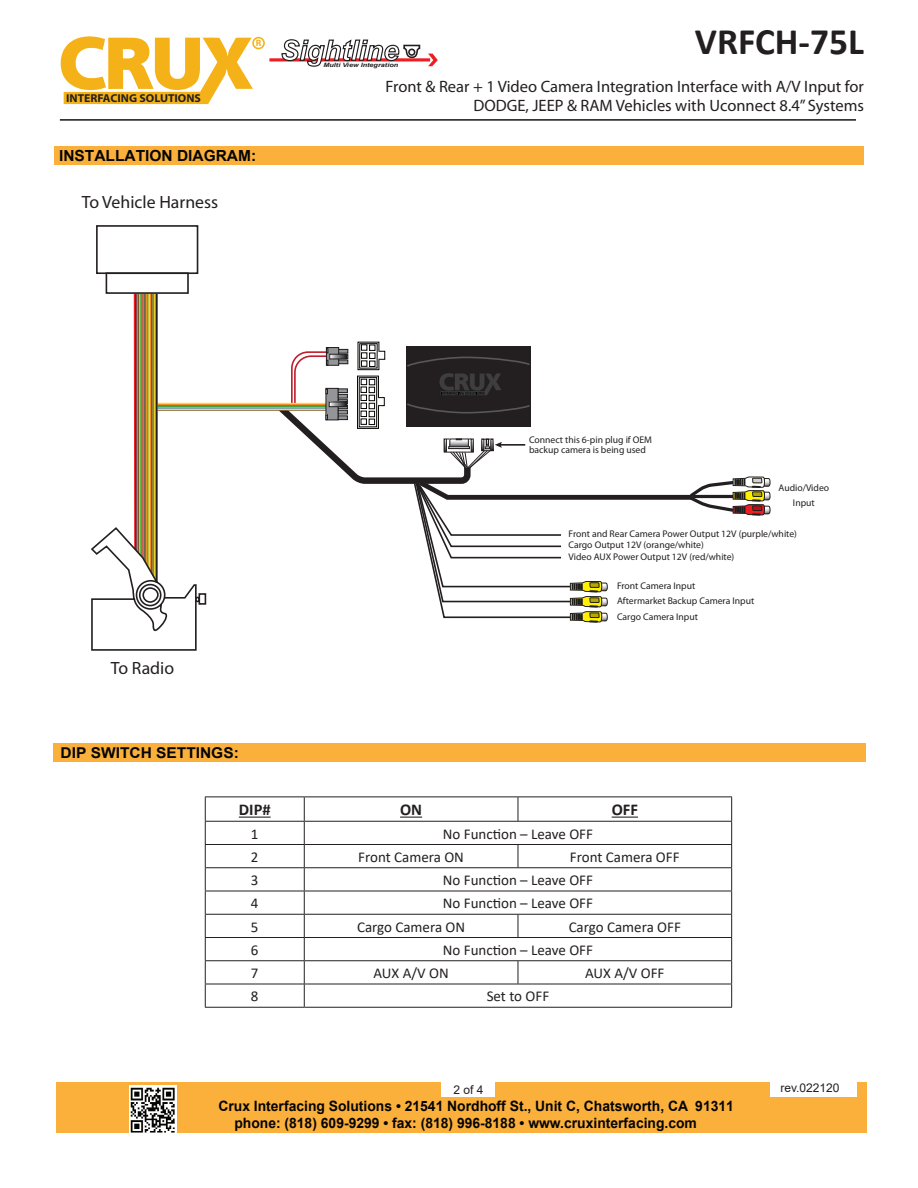
<style>
.page{position:relative;width:918px;height:1188px;background:#fff}
.page>*{position:absolute;margin:0;border:0;box-sizing:border-box;transform-origin:0 0}
.t1{font:700 37.5px "Calibri";color:#231f20}
.t2{font:italic 700 28.05px "Arial";color:#fff}
.t3{font:17.7px "Myriad Pro";color:#231f20}
.t4{font:16.5px "Myriad Pro";color:#231f20}
.t5{font:700 16.5px "Calibri";color:#231f20}
.t6{font:700 15.3px "Arial";color:#050504}
.t7{font:15px "Calibri";color:#231f20}
.t8{font:700 14.85px "Arial";color:#050504;scale:1.04 1}
.t9{font:700 14.25px/17.1px "Arial";color:#050504}
.t10{font:12px "Arial";color:#231f20}
.t11{font:700 11.4px "Myriad Pro";color:#231f20}
.t12{font:9.75px/15.3px "Myriad Pro";color:#231f20}
.t13{font:700 9.3px "Myriad Pro";color:#f5b218}
.t14{font:italic 700 5.85px "Arial";color:#231f20;scale:1.23 1}
</style>
<div class="page">
<div style="left:56px;top:1082px;width:810px;height:51px;background:#fbb03c"></div>
<img style="left:129px;top:1085px;width:48px;height:48px">
<div style="left:441px;top:1077px;width:54px;height:20px;background:#fff"></div>
<div style="left:770px;top:1077px;width:87px;height:20px;background:#fff"></div>
<div style="left:54px;top:146px;width:810px;height:18px;background:#fbb03c"></div>
<hr style="left:60px;top:119px;width:796px;height:2px;background:#231f20">
<svg style="left:61px;top:36px;width:192px;height:68px"></svg>
<div style="left:252px;top:37px;width:13px;height:12px;border:2px solid #f5b218;border-radius:50%"></div>
<hr style="left:269px;top:58px;width:161px;height:3px;background:#ee1d23">
<svg style="left:428px;top:54px;width:10px;height:12px"></svg>
<svg style="left:281px;top:39px;width:140px;height:28px"></svg>
<div style="left:408px;top:49px;width:7px;height:7px;border:2px solid #231f20;border-radius:50%"></div>
<div style="left:96px;top:225px;width:102px;height:49px;border:2px solid #231f20"></div>
<div style="left:106px;top:272px;width:83px;height:22px;border:2px solid #231f20"></div>
<svg style="left:91px;top:294px;width:680px;height:357px"></svg>
<div style="left:53px;top:744px;width:813px;height:18px;background:#fbb03c"></div>
<hr style="left:205px;top:796px;width:99px;height:1px;background:#231f20">
<hr style="left:304px;top:796px;width:214px;height:1px;background:#231f20">
<hr style="left:518px;top:796px;width:214px;height:1px;background:#231f20">
<svg style="left:518px;top:797px;width:1px;height:24px"></svg>
<hr style="left:205px;top:821px;width:99px;height:1px;background:#231f20">
<hr style="left:304px;top:821px;width:214px;height:1px;background:#231f20">
<hr style="left:518px;top:821px;width:214px;height:1px;background:#231f20">
<hr style="left:205px;top:844px;width:99px;height:1px;background:#231f20">
<hr style="left:304px;top:844px;width:214px;height:1px;background:#231f20">
<hr style="left:518px;top:844px;width:214px;height:1px;background:#231f20">
<svg style="left:518px;top:845px;width:1px;height:22px"></svg>
<hr style="left:205px;top:867px;width:99px;height:1px;background:#231f20">
<hr style="left:304px;top:867px;width:214px;height:1px;background:#231f20">
<hr style="left:518px;top:867px;width:214px;height:1px;background:#231f20">
<hr style="left:205px;top:891px;width:99px;height:1px;background:#231f20">
<hr style="left:304px;top:891px;width:214px;height:1px;background:#231f20">
<hr style="left:518px;top:891px;width:214px;height:1px;background:#231f20">
<hr style="left:205px;top:914px;width:99px;height:1px;background:#231f20">
<hr style="left:304px;top:914px;width:214px;height:1px;background:#231f20">
<hr style="left:518px;top:914px;width:214px;height:1px;background:#231f20">
<svg style="left:518px;top:915px;width:1px;height:22px"></svg>
<hr style="left:205px;top:937px;width:99px;height:1px;background:#231f20">
<hr style="left:304px;top:937px;width:214px;height:1px;background:#231f20">
<hr style="left:518px;top:937px;width:214px;height:1px;background:#231f20">
<hr style="left:205px;top:960px;width:99px;height:1px;background:#231f20">
<hr style="left:304px;top:960px;width:214px;height:1px;background:#231f20">
<hr style="left:518px;top:960px;width:214px;height:1px;background:#231f20">
<svg style="left:518px;top:961px;width:1px;height:23px"></svg>
<hr style="left:205px;top:984px;width:99px;height:1px;background:#231f20">
<svg style="left:205px;top:797px;width:1px;height:210px"></svg>
<hr style="left:304px;top:984px;width:214px;height:1px;background:#231f20">
<svg style="left:304px;top:797px;width:1px;height:210px"></svg>
<hr style="left:518px;top:984px;width:214px;height:1px;background:#231f20">
<svg style="left:731px;top:797px;width:1px;height:210px"></svg>
<hr style="left:205px;top:1007px;width:99px;height:1px;background:#231f20">
<hr style="left:304px;top:1007px;width:214px;height:1px;background:#231f20">
<hr style="left:518px;top:1007px;width:214px;height:1px;background:#231f20">
<hr style="left:239px;top:817px;width:32px;height:1px;background:#231f20">
<svg style="left:400px;top:817px;width:22px;height:1px"></svg>
<svg style="left:612px;top:817px;width:26px;height:1px"></svg>
<p class="t11" style="left:66px;top:91px;width:136px">INTERFACING SOLUTIONS</p>
<p class="t13" style="left:256px;top:37px;width:7px">R</p>
<p class="t6" style="left:59px;top:145px;width:199px">INSTALLATION DIAGRAM:</p>
<p class="t3" style="left:82px;top:191px;width:138px">To Vehicle Harness</p>
<p class="t1" style="left:695px;top:15px;width:171px">VRFCH-75L</p>
<p class="t4" style="left:386px;top:76px;width:480px">Front &amp; Rear + 1 Video Camera Integration Interface with A/V Input for</p>
<p class="t4" style="left:474px;top:96px;width:392px">DODGE, JEEP &amp; RAM Vehicles with Uconnect 8.4” Systems</p>
<p class="t2" style="left:280px;top:32px;width:120px">Sightline</p>
<p class="t14" style="left:323px;top:61px;width:62px">Multi View Integration</p>
<p class="t3" style="left:111px;top:657px;width:65px">To Radio</p>
<p class="t8" style="left:61px;top:742px;width:173px">DIP SWITCH SETTINGS:</p>
<p class="t12" style="left:529px;top:435px;width:125px;line-height:9.8px">Connect this 6-pin plug if OEM backup camera is being used</p>
<p class="t12" style="left:779px;top:480px;width:52px;text-align:center">Audio/Video<br>Input</p>
<p class="t12" style="left:569px;top:528px;width:230px;line-height:11.2px">Front and Rear Camera Power Output 12V (purple/white)<br>Cargo Output 12V (orange/white)<br>Video AUX Power Output 12V (red/white)</p>
<p class="t12" style="left:617px;top:578px;width:139px">Front Camera Input<br>Aftermarket Backup Camera Input<br>Cargo Camera Input</p>
<p class="t5" style="left:239px;top:798px;width:33px">DIP#</p>
<p class="t5" style="left:400px;top:798px;width:24px">ON</p>
<p class="t5" style="left:612px;top:798px;width:28px">OFF</p>
<p class="t7" style="left:251px;top:823px;width:9px">1</p>
<p class="t7" style="left:443px;top:823px;width:152px">No Function – Leave OFF</p>
<p class="t7" style="left:251px;top:846px;width:9px">2</p>
<p class="t7" style="left:358px;top:846px;width:107px">Front Camera ON</p>
<p class="t7" style="left:570px;top:846px;width:111px">Front Camera OFF</p>
<p class="t7" style="left:251px;top:870px;width:9px">3</p>
<p class="t7" style="left:443px;top:870px;width:152px">No Function – Leave OFF</p>
<p class="t7" style="left:251px;top:893px;width:9px">4</p>
<p class="t7" style="left:443px;top:893px;width:152px">No Function – Leave OFF</p>
<p class="t7" style="left:251px;top:916px;width:9px">5</p>
<p class="t7" style="left:357px;top:916px;width:110px">Cargo Camera ON</p>
<p class="t7" style="left:569px;top:916px;width:114px">Cargo Camera OFF</p>
<p class="t7" style="left:251px;top:939px;width:9px">6</p>
<p class="t7" style="left:443px;top:939px;width:152px">No Function – Leave OFF</p>
<p class="t7" style="left:251px;top:963px;width:9px">7</p>
<p class="t7" style="left:374px;top:963px;width:77px">AUX A/V ON</p>
<p class="t7" style="left:585px;top:963px;width:81px">AUX A/V OFF</p>
<p class="t7" style="left:251px;top:986px;width:9px">8</p>
<p class="t7" style="left:487px;top:986px;width:64px">Set to OFF</p>
<p class="t10" style="left:454px;top:1081px;width:32px">2 of 4</p>
<p class="t10" style="left:780px;top:1079px;width:61px">rev.022120</p>
<p class="t9" style="left:234px;top:1097px;width:501px;text-indent:-16px">Crux Interfacing Solutions • 21541 Nordhoff St., Unit C, Chatsworth, CA 91311 phone: (818) 609-9299 • fax: (818) 996-8188 • www.cruxinterfacing.com</p>
</div>
